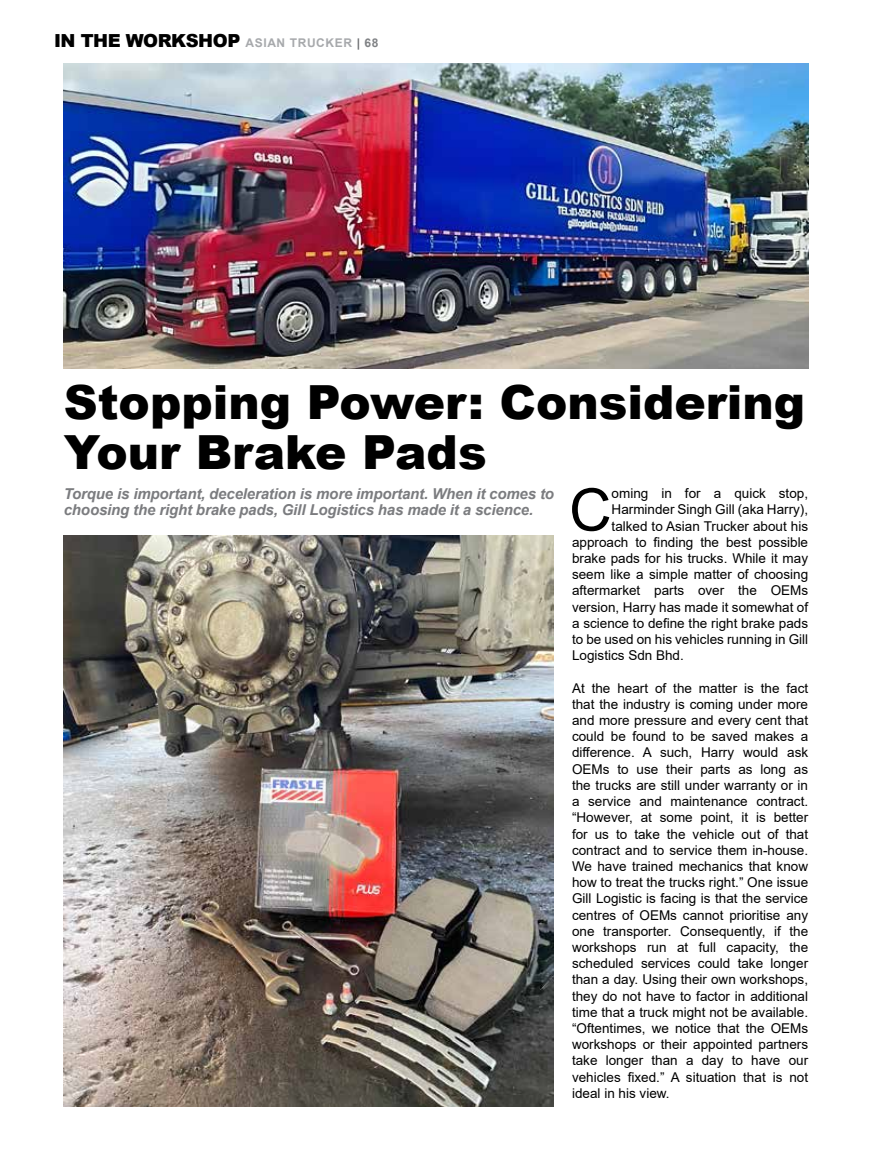
<style>
.page{position:relative;width:872px;height:1170px;background:#fff}
.page>*{position:absolute;margin:0;border:0;box-sizing:border-box;transform-origin:0 0}
.t1{font:58.8px "Arial";color:#000}
.t2{font:900 46.95px/49.5px "Arial";color:#000}
.t3{font:900 18px "Arial";letter-spacing:-.025em;color:#000}
.t4{font:italic 700 15px/16.2px "Arial";letter-spacing:-.01em;color:#7b7c7f}
.t5{font:13.5px/16.2px "Arial";color:#000;text-align:justify}
.s1{font-weight:700;font-size:12px;color:#a7a9ac}
.s2{font-weight:700;font-size:12px;color:#6d6e71}
.s3{font-weight:700;font-size:12px;color:#808285}
</style>
<div class="page">
<img style="left:64px;top:64px;width:744px;height:304px">
<img style="left:64px;top:535px;width:490px;height:571px">
<h3 class="t3" style="left:54px;top:27px;width:326px">IN THE WORKSHOP <span class="s1">ASIAN TRUCKER</span> <span class="s2">|</span> <span class="s3">68</span></h3>
<h2 class="t2" style="left:64px;top:376px;width:743px">Stopping Power: Considering<br>Your Brake Pads</h2>
<p class="t4" style="left:64px;top:486px;width:492px">Torque is important, deceleration is more important. When it comes to choosing the right brake pads, Gill Logistics has made it a science.</p>
<h1 class="t1" style="left:569px;top:469px;width:44px">C</h1>
<p class="t5" style="left:611px;top:485px;width:198px">oming in for a quick stop,</p>
<p class="t5" style="left:611px;top:501px;width:198px">Harminder Singh Gill (aka Harry),</p>
<p class="t5" style="left:611px;top:517px;width:198px">talked to Asian Trucker about his</p>
<p class="t5" style="left:572px;top:534px;width:238px">approach to finding the best possible</p>
<p class="t5" style="left:572px;top:550px;width:238px">brake pads for his trucks. While it may</p>
<p class="t5" style="left:572px;top:566px;width:238px">seem like a simple matter of choosing</p>
<p class="t5" style="left:572px;top:582px;width:238px">aftermarket parts over the OEMs</p>
<p class="t5" style="left:572px;top:598px;width:238px">version, Harry has made it somewhat of</p>
<p class="t5" style="left:572px;top:615px;width:238px">a science to define the right brake pads</p>
<p class="t5" style="left:572px;top:631px;width:238px">to be used on his vehicles running in Gill</p>
<p class="t5" style="left:572px;top:647px;width:113px">Logistics Sdn Bhd.</p>
<p class="t5" style="left:572px;top:679px;width:238px">At the heart of the matter is the fact that the industry is coming under more and more pressure and every cent that could be found to be saved makes a difference. A such, Harry would ask OEMs to use their parts as long as the trucks are still under warranty or in a service and maintenance contract. “However, at some point, it is better for us to take the vehicle out of that contract and to service them in-house.<br>We have trained mechanics that know how to treat the trucks right.” One issue Gill Logistic is facing is that the service centres of OEMs cannot prioritise any one transporter. Consequently, if the workshops run at full capacity, the scheduled services could take longer than a day. Using their own workshops, they do not have to factor in additional time that a truck might not be available. “Oftentimes, we notice that the OEMs workshops or their appointed partners take longer than a day to have our vehicles fixed.” A situation that is not ideal in his view.</p>
</div>
